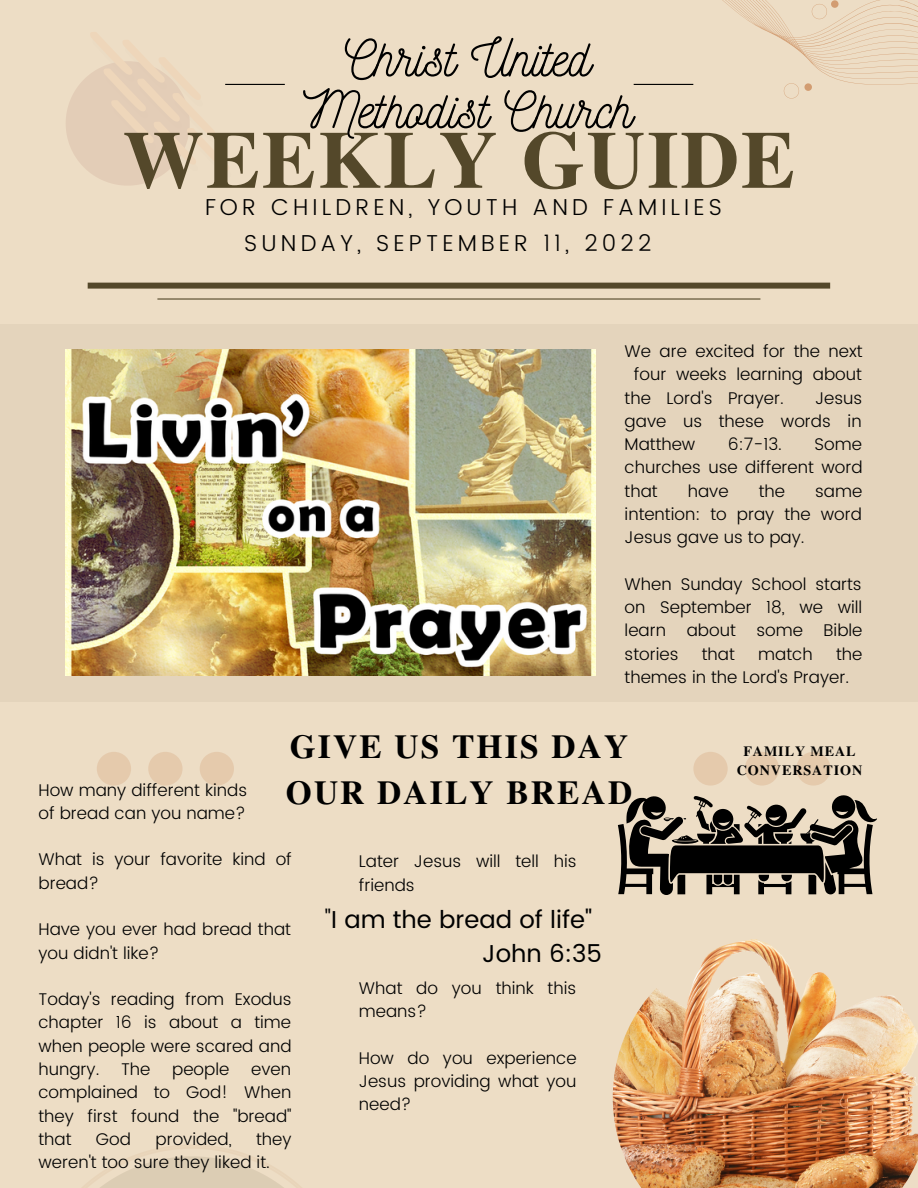
<style>
.page{position:relative;width:918px;height:1188px;background:#edddc5}
.page>*{position:absolute;margin:0;border:0;box-sizing:border-box;transform-origin:0 0}
.t1{font:700 81.3px "Te X Gyre Termes";letter-spacing:.02em;color:#54482a}
.t2{font:51.75px/51.8px "Nickainley";color:#000;text-align:center}
.t3{font:700 33.45px/46px "Te X Gyre Termes";letter-spacing:.065em;color:#000}
.t4{font:24.45px/33.8px "Poppins";color:#000}
.t5{font:300 23.1px "Poppins";letter-spacing:.18em;color:#000}
.t6{font:300 16.95px/23.2px "Poppins";color:#000}
.t7{font:700 14.1px/19.4px "Te X Gyre Termes";letter-spacing:.065em;color:#000;text-align:center}
.s1{font-weight:300}
</style>
<div class="page">
<div style="left:0;top:324px;width:918px;height:378px;background:#e4d4bc"></div>
<img style="left:66px;top:349px;width:530px;height:327px">
<svg style="left:66px;top:32px;width:167px;height:153px"></svg>
<hr style="left:225px;top:84px;width:60px;height:1px;background:#000">
<hr style="left:634px;top:84px;width:59px;height:1px;background:#000">
<hr style="left:157px;top:298px;width:603px;height:2px;background:#54482a">
<div style="left:88px;top:283px;width:742px;height:6px;background:#54482a"></div>
<svg style="left:693px;top:752px;width:138px;height:34px"></svg>
<svg style="left:97px;top:752px;width:137px;height:34px"></svg>
<img style="left:613px;top:939px;width:305px;height:249px">
<svg style="left:722px;top:0;width:196px;height:99px"></svg>
<svg style="left:82px;top:1145px;width:220px;height:43px"></svg>
<svg style="left:618px;top:795px;width:259px;height:100px"></svg>
<h2 class="t2" style="left:303px;top:30px;width:331px">Christ United<br>Methodist Church</h2>
<h1 class="t1" style="left:123px;top:97px;width:674px">WEEKLY GUIDE</h1>
<h3 class="t5" style="left:205px;top:193px;width:519px">FOR CHILDREN, YOUTH AND FAMILIES</h3>
<h3 class="t5" style="left:244px;top:229px;width:409px">SUNDAY, SEPTEMBER 11, 2022</h3>
<p class="t6" style="left:625px;top:340px;width:239px">We are excited for the next</p>
<p class="t6" style="left:634px;top:363px;width:229px">four weeks learning about</p>
<p class="t6" style="left:625px;top:386px;width:161px">the Lord's Prayer.</p>
<p class="t6" style="left:625px;top:386px;width:239px;text-align:justify;text-indent:190px">Jesus gave us these words in Matthew</p>
<p class="t6" style="left:728px;top:433px;width:56px">6:7-13.</p>
<p class="t6" style="left:625px;top:433px;width:239px;text-align:justify;text-indent:190px">Some churches use different word that</p>
<p class="t6" style="left:688px;top:479px;width:42px">have</p>
<p class="t6" style="left:759px;top:479px;width:28px">the</p>
<p class="t6" style="left:625px;top:479px;width:239px;text-align:justify;text-indent:191px">same intention: to pray the word Jesus gave us to pay.</p>
<p class="t6" style="left:625px;top:572px;width:239px;text-align:justify">When Sunday School starts on September 18, we will learn about some Bible stories</p>
<p class="t6" style="left:625px;top:642px;width:239px;text-indent:212px">the themes in the Lord's Prayer.</p>
<p class="t6" style="left:702px;top:642px;width:35px">that</p>
<p class="t6" style="left:758px;top:642px;width:56px">match</p>
<h3 class="t3" style="left:286px;top:722px;width:348px">GIVE US THIS DAY<br>OUR DAILY BREAD</h3>
<p class="t6" style="left:38px;top:778px;width:210px">How many different kinds of bread can you name?</p>
<p class="t6" style="left:38px;top:848px;width:255px">What is your favorite kind of bread?</p>
<p class="t6" style="left:38px;top:918px;width:254px">Have you ever had bread that you didn't like?</p>
<p class="t6" style="left:38px;top:988px;width:255px;text-align:justify">Today's reading from Exodus chapter 16 is about a time when people were scared and hungry.</p>
<p class="t6" style="left:359px;top:850px;width:219px">Later Jesus will tell his friends</p>
<h3 class="t4" style="left:482px;top:903px;width:121px;text-indent:-157px"><span class="s1">"</span>I am the bread of life"<br>John 6:35</h3>
<p class="t6" style="left:359px;top:976px;width:219px">What do you think this means?</p>
<p class="t6" style="left:359px;top:1046px;width:219px;text-align:justify">How do you experience Jesus providing what you need?</p>
<p class="t6" style="left:121px;top:1058px;width:31px">The</p>
<p class="t6" style="left:172px;top:1058px;width:59px">people</p>
<p class="t6" style="left:38px;top:1058px;width:255px;text-align:justify;text-indent:213px">even complained to God! When they first found the "bread" that</p>
<p class="t6" style="left:96px;top:1127px;width:37px">God</p>
<p class="t6" style="left:155px;top:1127px;width:78px">provided,</p>
<p class="t6" style="left:38px;top:1127px;width:255px;text-indent:218px">they weren't too sure they liked it.</p>
<p class="t7" style="left:737px;top:741px;width:127px">FAMILY MEAL<br>CONVERSATION</p>
</div>
